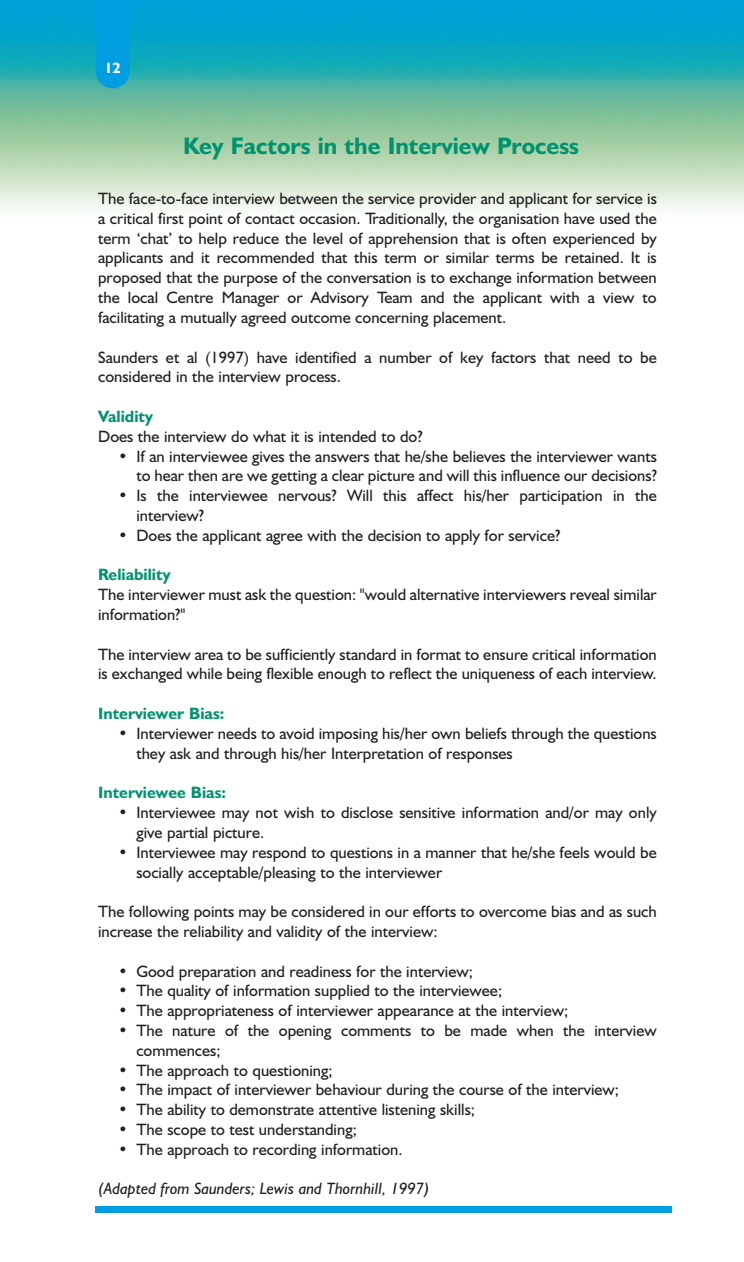
<style>
.page{position:relative;width:744px;height:1262px;background:#fff}
.page>*{position:absolute;margin:0;border:0;box-sizing:border-box;transform-origin:0 0}
.t1{font:700 24px "Humanist 521 BT";color:#009370}
.t2{font:16.5px/19.8px "Humanist 521 BT";color:#231f20}
.t3{font:700 16.5px "Humanist 521 BT";color:#009370}
.t4{font:italic 16.5px "Humanist 521 BT";color:#231f20}
.t5{font:700 15px "Humanist 521 BT";color:#fff}
</style>
<div class="page">
<img style="left:0;top:0;width:744px;height:211px">
<div style="left:96px;top:0;width:34px;height:88px;background:#009ee1"></div>
<div style="left:96px;top:1206px;width:576px;height:6px;background:#009ee1"></div>
<p class="t5" style="left:104px;top:63px;width:18px">12</p>
<h1 class="t1" style="left:183px;top:138px;width:398px">Key Factors in the Interview Process</h1>
<p class="t2" style="left:98px;top:190px;width:560px;text-align:justify">The face-to-face interview between the service provider and applicant for service is a critical first point of contact occasion. Traditionally, the organisation have used the term ‘chat’ to help reduce the level of apprehension that is often experienced by applicants and it recommended that this term or similar terms be retained. It is proposed that the purpose of the conversation is to exchange information between the local Centre Manager or Advisory Team and the applicant with a view to facilitating a mutually agreed outcome concerning placement.</p>
<p class="t2" style="left:98px;top:349px;width:560px">Saunders et al (1997) have identified a number of key factors that need to be considered in the interview process.</p>
<p class="t3" style="left:98px;top:410px;width:56px">Validity</p>
<p class="t2" style="left:98px;top:428px;width:326px">Does the interview do what it is intended to do?</p>
<p class="t2" style="left:118px;top:448px;width:540px;text-align:right">• If an interviewee gives the answers that he/she believes the interviewer wants to hear then are we getting a clear picture and will this influence our decisions?</p>
<p class="t2" style="left:136px;top:487px;width:522px;text-indent:-18px">• Is the interviewee nervous? Will this affect his/her participation in the interview?</p>
<p class="t2" style="left:118px;top:527px;width:444px">• Does the applicant agree with the decision to apply for service?</p>
<p class="t3" style="left:98px;top:569px;width:74px">Reliability</p>
<p class="t2" style="left:98px;top:586px;width:560px">The interviewer must ask the question: "would alternative interviewers reveal similar information?"</p>
<p class="t2" style="left:98px;top:646px;width:560px">The interview area to be sufficiently standard in format to ensure critical information is exchanged while being flexible enough to reflect the uniqueness of each interview.</p>
<p class="t3" style="left:98px;top:707px;width:128px">Interviewer Bias:</p>
<p class="t2" style="left:136px;top:725px;width:522px;text-indent:-18px">• Interviewer needs to avoid imposing his/her own beliefs through the questions they ask and through his/her Interpretation of responses</p>
<p class="t3" style="left:98px;top:787px;width:129px">Interviewee Bias:</p>
<p class="t2" style="left:136px;top:804px;width:522px;text-indent:-18px">• Interviewee may not wish to disclose sensitive information and/or may only give partial picture.</p>
<p class="t2" style="left:136px;top:844px;width:522px;text-indent:-18px">• Interviewee may respond to questions in a manner that he/she feels would be socially acceptable/pleasing to the interviewer</p>
<p class="t2" style="left:98px;top:903px;width:560px">The following points may be considered in our efforts to overcome bias and as such increase the reliability and validity of the interview:</p>
<p class="t2" style="left:118px;top:962px;width:356px">• Good preparation and readiness for the interview;</p>
<p class="t2" style="left:118px;top:982px;width:386px">• The quality of information supplied to the interviewee;</p>
<p class="t2" style="left:118px;top:1002px;width:452px">• The appropriateness of interviewer appearance at the interview;</p>
<p class="t2" style="left:136px;top:1022px;width:522px;text-indent:-18px">• The nature of the opening comments to be made when the interview commences;</p>
<p class="t2" style="left:118px;top:1061px;width:216px">• The approach to questioning;</p>
<p class="t2" style="left:118px;top:1081px;width:502px">• The impact of interviewer behaviour during the course of the interview;</p>
<p class="t2" style="left:118px;top:1101px;width:358px">• The ability to demonstrate attentive listening skills;</p>
<p class="t2" style="left:118px;top:1121px;width:240px">• The scope to test understanding;</p>
<p class="t2" style="left:118px;top:1141px;width:286px">• The approach to recording information.</p>
<p class="t4" style="left:98px;top:1183px;width:333px">(Adapted from Saunders; Lewis and Thornhill, 1997)</p>
</div>
